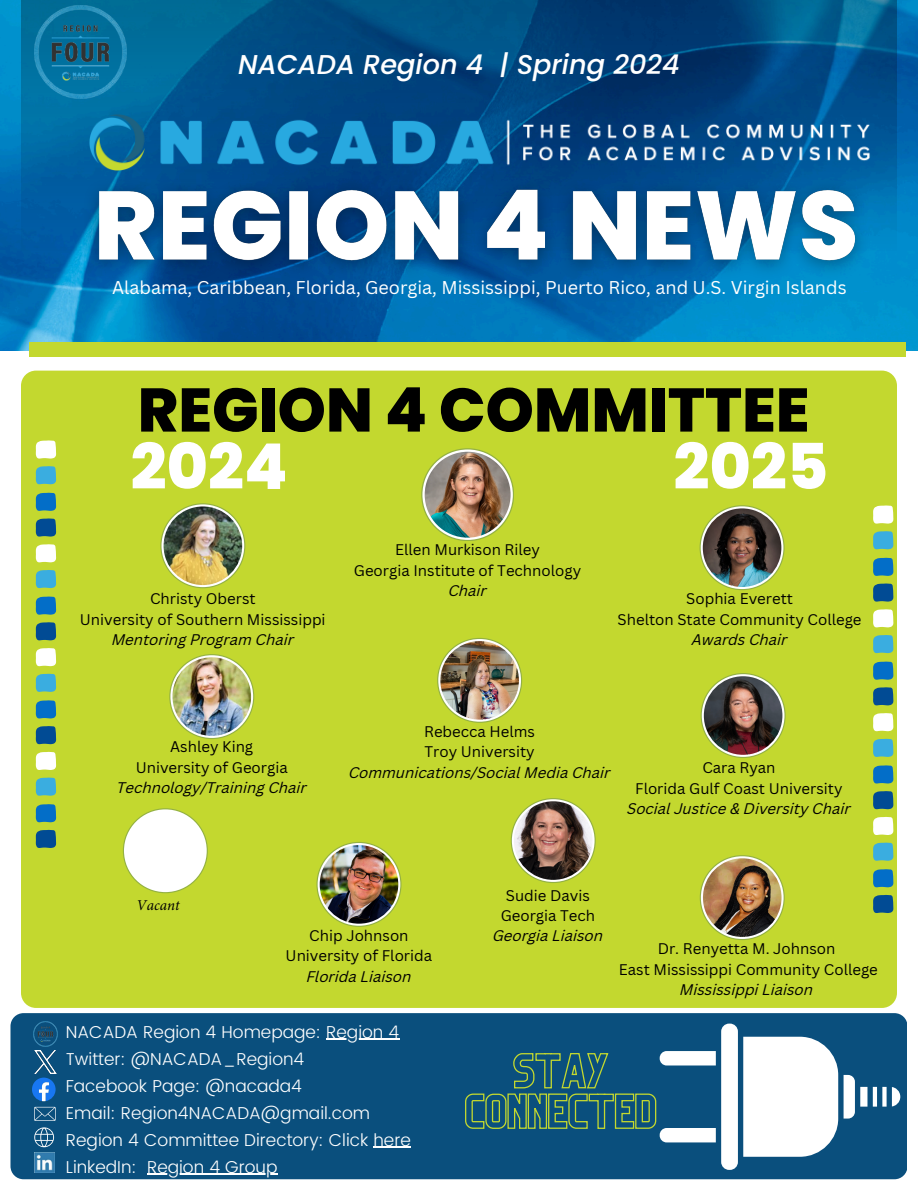
<style>
.page{position:relative;width:918px;height:1188px;background:#fff}
.page>*{position:absolute;margin:0;border:0;box-sizing:border-box;transform-origin:0 0}
.t1{font:800 63.15px "Poppins";color:#fff}
.t2{font:800 61.5px "Poppins";color:#000}
.t3{font:italic 500 27.15px "Poppins";color:#fff}
.t4{font:18px "Canva Sans";color:#fff}
.t5{font:300 17.25px/27px "Poppins";color:#fff}
.t6{font:15px "Canva Sans";color:#000}
.t7{font:italic 15px "Canva Sans";color:#000}
.t8{font:italic 15px "Minion Pro";color:#000}
</style>
<div class="page">
<img style="left:0;top:0;width:918px;height:351px">
<svg style="left:21px;top:0;width:876px;height:250px;background:#004f86"></svg>
<div style="left:10px;top:1013px;width:897px;height:166px;background:#0a4f7d;border-radius:13px"></div>
<div style="left:21px;top:371px;width:876px;height:637px;background:#c3d82f;border-radius:15px"></div>
<svg style="left:123px;top:808px;width:85px;height:85px"></svg>
<div style="left:124px;top:809px;width:83px;height:83px;background:#fff;border-radius:50%"></div>
<svg style="left:169px;top:654px;width:85px;height:85px"></svg>
<svg style="left:170px;top:655px;width:83px;height:83px"></svg>
<img style="left:173px;top:657px;width:78px;height:79px;border-radius:50%">
<svg style="left:160px;top:503px;width:85px;height:85px"></svg>
<svg style="left:162px;top:504px;width:82px;height:83px"></svg>
<img style="left:164px;top:506px;width:78px;height:79px;border-radius:50%">
<svg style="left:701px;top:673px;width:85px;height:85px"></svg>
<svg style="left:702px;top:674px;width:83px;height:83px"></svg>
<img style="left:704px;top:676px;width:78px;height:79px;border-radius:50%">
<svg style="left:873px;top:505px;width:20px;height:19px"></svg>
<svg style="left:873px;top:609px;width:20px;height:19px"></svg>
<svg style="left:873px;top:713px;width:20px;height:18px"></svg>
<svg style="left:873px;top:817px;width:20px;height:18px"></svg>
<svg style="left:873px;top:558px;width:20px;height:18px"></svg>
<svg style="left:873px;top:661px;width:20px;height:19px"></svg>
<svg style="left:873px;top:765px;width:20px;height:19px"></svg>
<svg style="left:873px;top:869px;width:20px;height:18px"></svg>
<svg style="left:873px;top:531px;width:20px;height:18px"></svg>
<svg style="left:873px;top:635px;width:20px;height:18px"></svg>
<svg style="left:873px;top:739px;width:20px;height:18px"></svg>
<svg style="left:873px;top:842px;width:20px;height:19px"></svg>
<svg style="left:873px;top:583px;width:20px;height:19px"></svg>
<svg style="left:873px;top:687px;width:20px;height:19px"></svg>
<svg style="left:873px;top:791px;width:20px;height:18px"></svg>
<svg style="left:873px;top:895px;width:20px;height:18px"></svg>
<svg style="left:36px;top:440px;width:20px;height:19px"></svg>
<svg style="left:36px;top:544px;width:20px;height:18px"></svg>
<svg style="left:36px;top:648px;width:20px;height:18px"></svg>
<svg style="left:36px;top:752px;width:20px;height:18px"></svg>
<svg style="left:36px;top:493px;width:20px;height:18px"></svg>
<svg style="left:36px;top:596px;width:20px;height:19px"></svg>
<svg style="left:36px;top:700px;width:20px;height:19px"></svg>
<svg style="left:36px;top:804px;width:20px;height:18px"></svg>
<svg style="left:36px;top:466px;width:20px;height:18px"></svg>
<svg style="left:36px;top:570px;width:20px;height:18px"></svg>
<svg style="left:36px;top:674px;width:20px;height:18px"></svg>
<svg style="left:36px;top:777px;width:20px;height:19px"></svg>
<svg style="left:36px;top:518px;width:20px;height:19px"></svg>
<svg style="left:36px;top:622px;width:20px;height:18px"></svg>
<svg style="left:36px;top:726px;width:20px;height:18px"></svg>
<svg style="left:36px;top:830px;width:20px;height:18px"></svg>
<svg style="left:700px;top:855px;width:85px;height:85px"></svg>
<svg style="left:701px;top:856px;width:83px;height:83px"></svg>
<img style="left:703px;top:858px;width:79px;height:79px;border-radius:50%">
<svg style="left:421px;top:448px;width:93px;height:93px"></svg>
<svg style="left:422px;top:449px;width:91px;height:91px"></svg>
<img style="left:425px;top:452px;width:86px;height:86px;border-radius:50%">
<svg style="left:316px;top:842px;width:85px;height:85px"></svg>
<svg style="left:318px;top:843px;width:82px;height:83px"></svg>
<img style="left:320px;top:845px;width:78px;height:79px;border-radius:50%">
<svg style="left:511px;top:798px;width:85px;height:85px"></svg>
<svg style="left:512px;top:799px;width:83px;height:83px"></svg>
<img style="left:514px;top:801px;width:78px;height:79px;border-radius:50%">
<svg style="left:700px;top:505px;width:85px;height:85px"></svg>
<svg style="left:701px;top:506px;width:82px;height:83px"></svg>
<img style="left:703px;top:508px;width:78px;height:79px;border-radius:50%">
<svg style="left:437px;top:638px;width:85px;height:85px"></svg>
<svg style="left:438px;top:639px;width:83px;height:83px"></svg>
<img style="left:440px;top:641px;width:79px;height:79px;border-radius:50%">
<hr style="left:326px;top:1039px;width:73px;height:1px;background:#fff">
<hr style="left:374px;top:1147px;width:37px;height:1px;background:#fff">
<hr style="left:147px;top:1174px;width:130px;height:1px;background:#fff">
<svg style="left:32px;top:1078px;width:24px;height:23px"></svg>
<svg style="left:34px;top:1107px;width:22px;height:14px"></svg>
<svg style="left:34px;top:1127px;width:20px;height:20px"></svg>
<img style="left:34px;top:1153px;width:20px;height:20px">
<img style="left:33px;top:1022px;width:25px;height:25px">
<img style="left:35px;top:1051px;width:21px;height:22px">
<div style="left:30px;top:342px;width:876px;height:15px;background:#c3d82f"></div>
<img style="left:88px;top:112px;width:783px;height:47px">
<img style="left:34px;top:6px;width:92px;height:92px">
<img style="left:74px;top:159px;width:807px;height:135px">
<svg style="left:465px;top:1018px;width:440px;height:157px"></svg>
<p class="t3" style="left:238px;top:45px;width:443px">NACADA Region 4 | Spring 2024</p>
<p class="t4" style="left:112px;top:275px;width:736px">Alabama, Caribbean, Florida, Georgia, Mississippi, Puerto Rico, and U.S. Virgin Islands</p>
<p class="t2" style="left:138px;top:367px;width:673px">REGION 4 COMMITTEE</p>
<p class="t1" style="left:131px;top:423px;width:158px">2024</p>
<p class="t1" style="left:673px;top:423px;width:156px">2025</p>
<p class="t6" style="left:150px;top:588px;width:107px">Christy Oberst</p>
<p class="t6" style="left:80px;top:609px;width:247px">University of Southern Mississippi</p>
<p class="t7" style="left:112px;top:634px;width:184px">Mentoring Program Chair</p>
<p class="t6" style="left:395px;top:539px;width:146px">Ellen Murkison Riley</p>
<p class="t6" style="left:354px;top:560px;width:229px">Georgia Institute of Technology</p>
<p class="t7" style="left:448px;top:584px;width:40px">Chair</p>
<p class="t6" style="left:686px;top:588px;width:108px">Sophia Everett</p>
<p class="t6" style="left:618px;top:609px;width:245px">Shelton State Community College</p>
<p class="t7" style="left:692px;top:634px;width:97px">Awards Chair</p>
<h2 class="t6" style="left:170px;top:736px;width:84px">Ashley King</h2>
<p class="t6" style="left:136px;top:757px;width:154px">University of Georgia</p>
<p class="t7" style="left:117px;top:781px;width:192px">Technology/Training Chair</p>
<p class="t6" style="left:424px;top:721px;width:112px">Rebecca Helms</p>
<p class="t6" style="left:424px;top:741px;width:112px">Troy University</p>
<p class="t7" style="left:349px;top:766px;width:263px">Communications/Social Media Chair</p>
<p class="t6" style="left:702px;top:757px;width:75px">Cara Ryan</p>
<p class="t6" style="left:635px;top:778px;width:209px">Florida Gulf Coast University</p>
<p class="t7" style="left:627px;top:802px;width:225px">Social Justice &amp; Diversity Chair</p>
<p class="t8" style="left:137px;top:895px;width:45px">Vacant</p>
<p class="t6" style="left:309px;top:925px;width:101px">Chip Johnson</p>
<p class="t6" style="left:286px;top:945px;width:148px">University of Florida</p>
<p class="t7" style="left:307px;top:970px;width:106px">Florida Liaison</p>
<p class="t5" style="left:66px;top:1018px;width:335px">NACADA Region 4 Homepage: Region 4</p>
<p class="t5" style="left:66px;top:1045px;width:347px">Twitter: @NACADA_Region4<br>Facebook Page: @nacada4<br>Email: Region4NACADA@gmail.com<br>Region 4 Committee Directory: Click here<br>LinkedIn:</p>
<p class="t5" style="left:147px;top:1153px;width:132px">Region 4 Group</p>
<p class="t6" style="left:506px;top:885px;width:85px">Sudie Davis</p>
<p class="t6" style="left:501px;top:905px;width:96px">Georgia Tech</p>
<p class="t7" style="left:493px;top:930px;width:112px">Georgia Liaison</p>
<p class="t6" style="left:658px;top:938px;width:179px">Dr. Renyetta M. Johnson</p>
<p class="t6" style="left:619px;top:959px;width:261px">East Mississippi Community College</p>
<p class="t7" style="left:680px;top:983px;width:135px">Mississippi Liaison</p>
</div>
